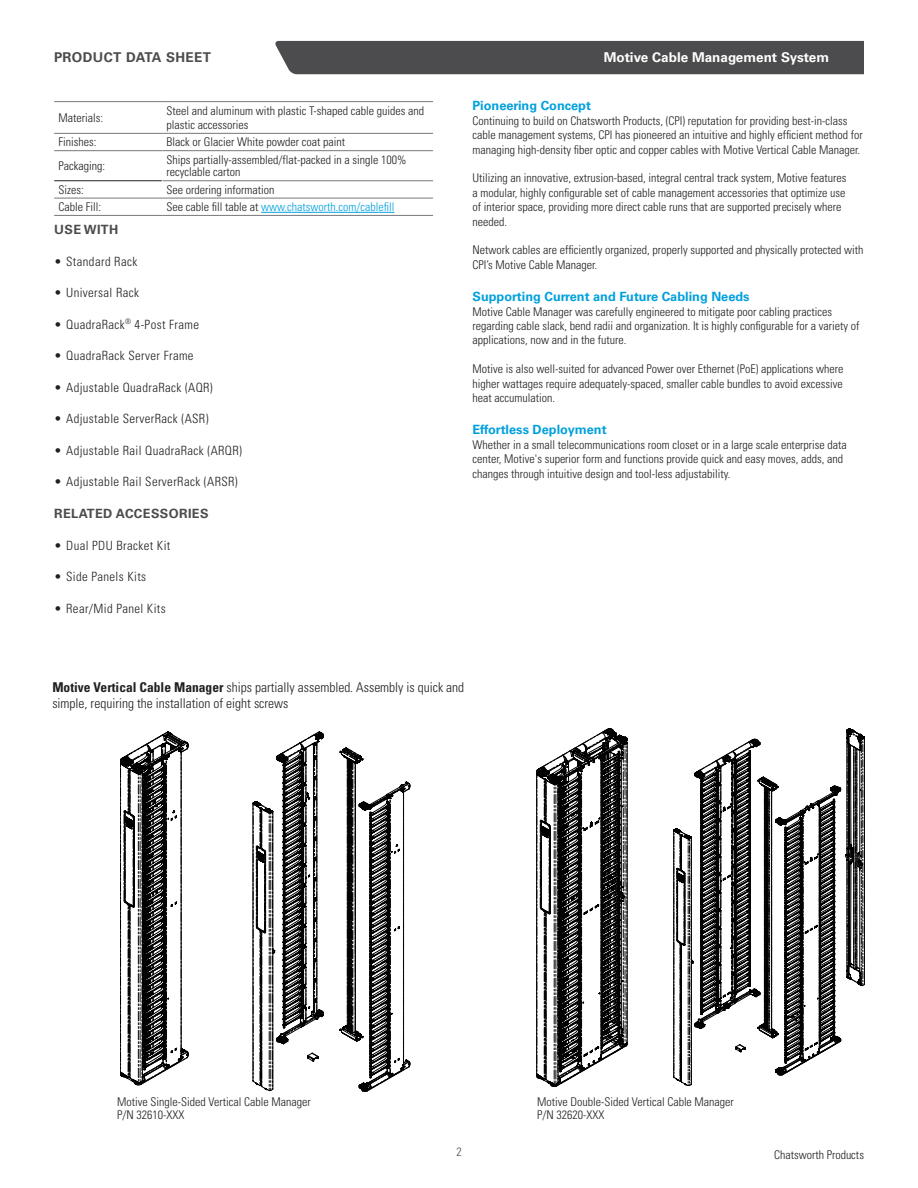
<style>
.page{position:relative;width:918px;height:1188px;background:#fff}
.page>*{position:absolute;margin:0;border:0;box-sizing:border-box;transform-origin:0 0}
.t1{font:300 condensed 13.5px/16.2px "Univers LT Std";color:#221f1f}
.t2{font:700 13.5px "Univers LT Std";color:#fff}
.t3{font:700 13.5px "Univers LT Std";letter-spacing:.03em;color:#4c4c4e}
.t4{font:300 condensed 12.75px "Univers LT Std";letter-spacing:.03em;color:#221f1f}
.t5{font:700 12.75px "Univers LT Std";color:#00a0dd}
.t6{font:700 12.75px "Univers LT Std";letter-spacing:.03em;color:#4c4c4e}
.t7{font:300 condensed 12px/14.4px "Univers LT Std";color:#221f1f}
.t8{font:300 condensed 12px "Univers LT Std";color:#00a0dd}
.t9{font:300 condensed 12px "Univers LT Std";color:#4c4c4e}
.s1{color:#221f1f}
.s2{font-weight:700}
</style>
<div class="page">
<div style="left:275px;top:41px;width:589px;height:33px;background:#4c4c4e"></div>
<hr style="left:54px;top:101px;width:108px;height:1px;background:#76787a">
<hr style="left:162px;top:101px;width:271px;height:1px;background:#76787a">
<hr style="left:54px;top:133px;width:108px;height:1px;background:#76787a">
<hr style="left:162px;top:133px;width:271px;height:1px;background:#76787a">
<hr style="left:54px;top:150px;width:108px;height:1px;background:#76787a">
<hr style="left:162px;top:150px;width:271px;height:1px;background:#76787a">
<hr style="left:163px;top:180px;width:270px;height:1px;background:#76787a">
<hr style="left:54px;top:198px;width:108px;height:1px;background:#76787a">
<hr style="left:162px;top:198px;width:271px;height:1px;background:#76787a">
<hr style="left:54px;top:215px;width:108px;height:1px;background:#76787a">
<hr style="left:162px;top:215px;width:271px;height:1px;background:#76787a">
<hr style="left:54px;top:180px;width:108px;height:1px;background:#221f1f">
<hr style="left:261px;top:212px;width:133px;height:1px;background:#00a0dd">
<svg style="left:120px;top:731px;width:69px;height:354px"></svg>
<svg style="left:253px;top:732px;width:157px;height:360px"></svg>
<svg style="left:536px;top:728px;width:92px;height:359px"></svg>
<svg style="left:674px;top:728px;width:191px;height:358px"></svg>
<p class="t3" style="left:54px;top:52px;width:159px">PRODUCT DATA SHEET</p>
<p class="t7" style="left:59px;top:111px;width:46px">Materials:</p>
<p class="t7" style="left:167px;top:104px;width:259px">Steel and aluminum with plastic T-shaped cable guides and plastic accessories</p>
<p class="t7" style="left:59px;top:136px;width:39px">Finishes:</p>
<p class="t7" style="left:167px;top:136px;width:180px">Black or Glacier White powder coat paint</p>
<p class="t7" style="left:59px;top:160px;width:48px">Packaging:</p>
<p class="t7" style="left:167px;top:154px;width:241px;line-height:12.8px">Ships partially-assembled/flat-packed in a single 100% recyclable carton</p>
<p class="t7" style="left:59px;top:183px;width:27px">Sizes:</p>
<p class="t7" style="left:167px;top:183px;width:109px">See ordering information</p>
<p class="t7" style="left:59px;top:201px;width:44px">Cable Fill:</p>
<p class="t8" style="left:167px;top:202px;width:229px"><span class="s1">See cable fill table at</span> www.chatsworth.com/cablefill</p>
<p class="t6" style="left:54px;top:225px;width:66px">USE WITH</p>
<p class="t4" style="left:54px;top:256px;width:85px">• Standard Rack</p>
<p class="t4" style="left:54px;top:288px;width:86px">• Universal Rack</p>
<p class="t4" style="left:54px;top:319px;width:146px">• QuadraRack<sup>®</sup> 4-Post Frame</p>
<p class="t4" style="left:54px;top:351px;width:141px">• QuadraRack Server Frame</p>
<p class="t4" style="left:54px;top:382px;width:160px">• Adjustable QuadraRack (AQR)</p>
<p class="t4" style="left:54px;top:414px;width:156px">• Adjustable ServerRack (ASR)</p>
<p class="t4" style="left:54px;top:445px;width:189px">• Adjustable Rail QuadraRack (ARQR)</p>
<p class="t4" style="left:54px;top:477px;width:185px">• Adjustable Rail ServerRack (ARSR)</p>
<p class="t6" style="left:54px;top:509px;width:156px">RELATED ACCESSORIES</p>
<p class="t4" style="left:54px;top:540px;width:118px">• Dual PDU Bracket Kit</p>
<p class="t4" style="left:54px;top:572px;width:94px">• Side Panels Kits</p>
<p class="t4" style="left:54px;top:603px;width:113px">• Rear/Mid Panel Kits</p>
<p class="t2" style="left:604px;top:52px;width:227px">Motive Cable Management System</p>
<p class="t5" style="left:472px;top:101px;width:120px">Pioneering Concept</p>
<p class="t7" style="left:472px;top:114px;width:392px">Continuing to build on Chatsworth Products, (CPI) reputation for providing best-in-class cable management systems, CPI has pioneered an intuitive and highly efficient method for managing high-density fiber optic and copper cables with Motive Vertical Cable Manager.</p>
<p class="t7" style="left:472px;top:172px;width:375px">Utilizing an innovative, extrusion-based, integral central track system, Motive features a modular, highly configurable set of cable management accessories that optimize use of interior space, providing more direct cable runs that are supported precisely where needed.</p>
<p class="t7" style="left:472px;top:244px;width:393px">Network cables are efficiently organized, properly supported and physically protected with<br>CPI’s Motive Cable Manager.</p>
<p class="t5" style="left:472px;top:292px;width:279px">Supporting Current and Future Cabling Needs</p>
<p class="t7" style="left:472px;top:305px;width:389px">Motive Cable Manager was carefully engineered to mitigate poor cabling practices regarding cable slack, bend radii and organization. It is highly configurable for a variety of applications, now and in the future.</p>
<p class="t7" style="left:472px;top:363px;width:373px;text-align:justify">Motive is also well-suited for advanced Power over Ethernet (PoE) applications where higher wattages require adequately-spaced, smaller cable bundles to avoid excessive heat accumulation.</p>
<p class="t5" style="left:472px;top:425px;width:136px">Effortless Deployment</p>
<p class="t7" style="left:472px;top:438px;width:376px">Whether in a small telecommunications room closet or in a large scale enterprise data center, Motive's superior form and functions provide quick and easy moves, adds, and changes through intuitive design and tool-less adjustability.</p>
<p class="t1" style="left:52px;top:680px;width:413px"><span class="s2">Motive Vertical Cable Manager</span> ships partially assembled. Assembly is quick and simple, requiring the installation of eight screws</p>
<p class="t7" style="left:117px;top:1096px;width:195px;line-height:12.8px">Motive Single-Sided Vertical Cable Manager<br>P/N 32610-XXX</p>
<p class="t7" style="left:537px;top:1096px;width:198px;line-height:12.8px">Motive Double-Sided Vertical Cable Manager<br>P/N 32620-XXX</p>
<p class="t9" style="left:457px;top:1147px;width:7px">2</p>
<p class="t7" style="left:774px;top:1148px;width:91px">Chatsworth Products</p>
</div>
